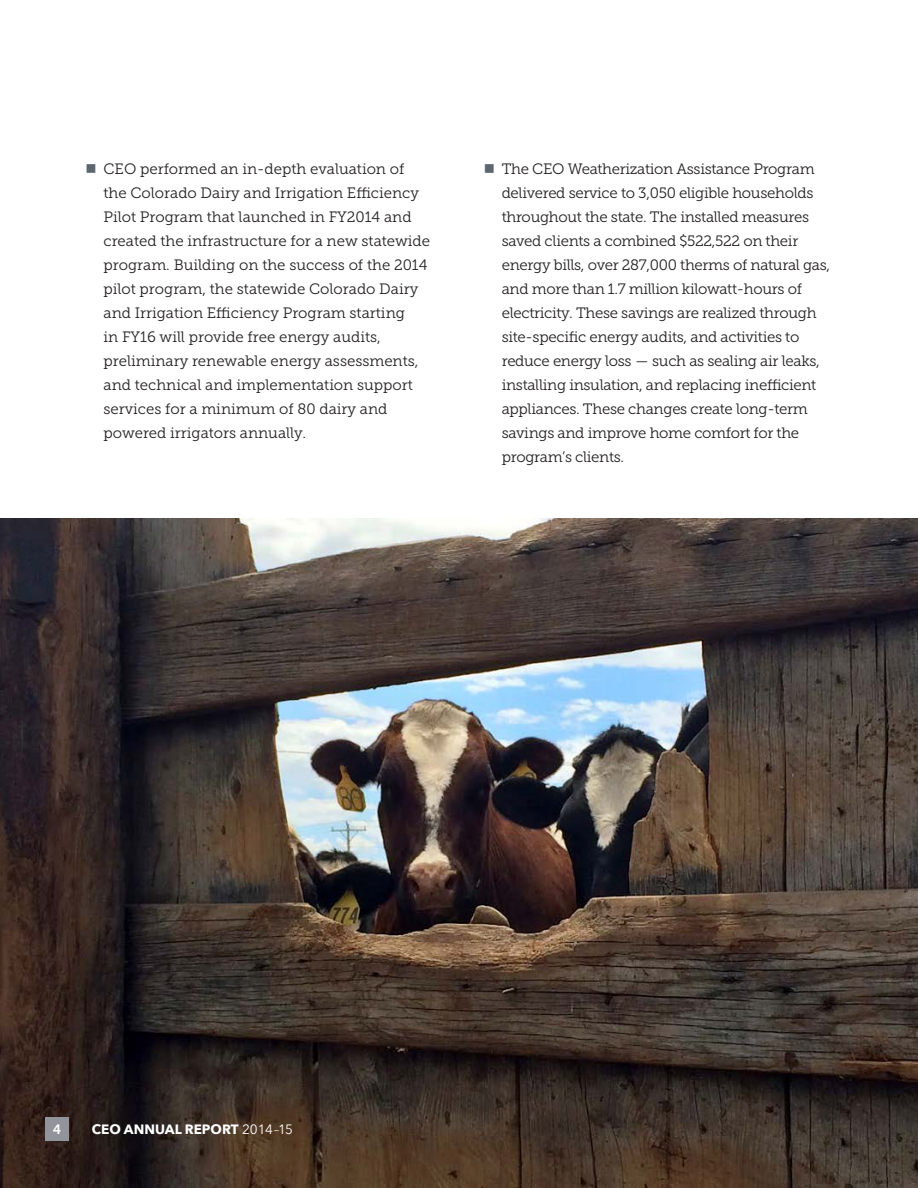
<style>
.page{position:relative;width:918px;height:1188px;background:#fff}
.page>*{position:absolute;margin:0;border:0;box-sizing:border-box;transform-origin:0 0}
.t1{font:15px/24px "Museo Slab 300";letter-spacing:-.02em;color:#231f20}
.t2{font:15px/24px "Museo Slab 300";color:#231f20}
.t3{font:700 13.5px "Avenir Next";color:#fff}
.t4{font:13.5px "Avenir Next";letter-spacing:-.02em;color:#fff}
.t5{font:13.5px "Museo Sans 700";color:#fff}
.s1{font-weight:700}
</style>
<div class="page">
<img style="left:0;top:519px;width:918px;height:669px">
<div style="left:45px;top:1117px;width:24px;height:24px;background:#92949b"></div>
<p class="t2" style="left:103px;top:157px;width:328px">CEO performed an in-depth evaluation of the Colorado Dairy and Irrigation Efficiency Pilot Program that launched in FY2014 and created the infrastructure for a new statewide program. Building on the success of the 2014 pilot program, the statewide Colorado Dairy and Irrigation Efficiency Program starting<br>in FY16 will provide free energy audits, preliminary renewable energy assessments, and technical and implementation support services for a minimum of 80 dairy and powered irrigators annually.</p>
<p class="t1" style="left:502px;top:157px;width:330px">The CEO Weatherization Assistance Program delivered service to 3,050 eligible households throughout the state. The installed measures saved clients a combined $522,522 on their energy bills, over 287,000 therms of natural gas, and more than 1.7 million kilowatt-hours of electricity. These savings are realized through site-specific energy audits, and activities to reduce energy loss — such as sealing air leaks, installing insulation, and replacing inefficient appliances. These changes create long-term savings and improve home comfort for the program’s clients.</p>
<p class="t5" style="left:53px;top:1122px;width:10px">4</p>
<p class="t3" style="left:92px;top:1121px;width:103px">CEO ANNUAL REP</p>
<p class="t4" style="left:211px;top:1121px;width:84px"><span class="s1">ORT</span> 2014–15</p>
</div>
